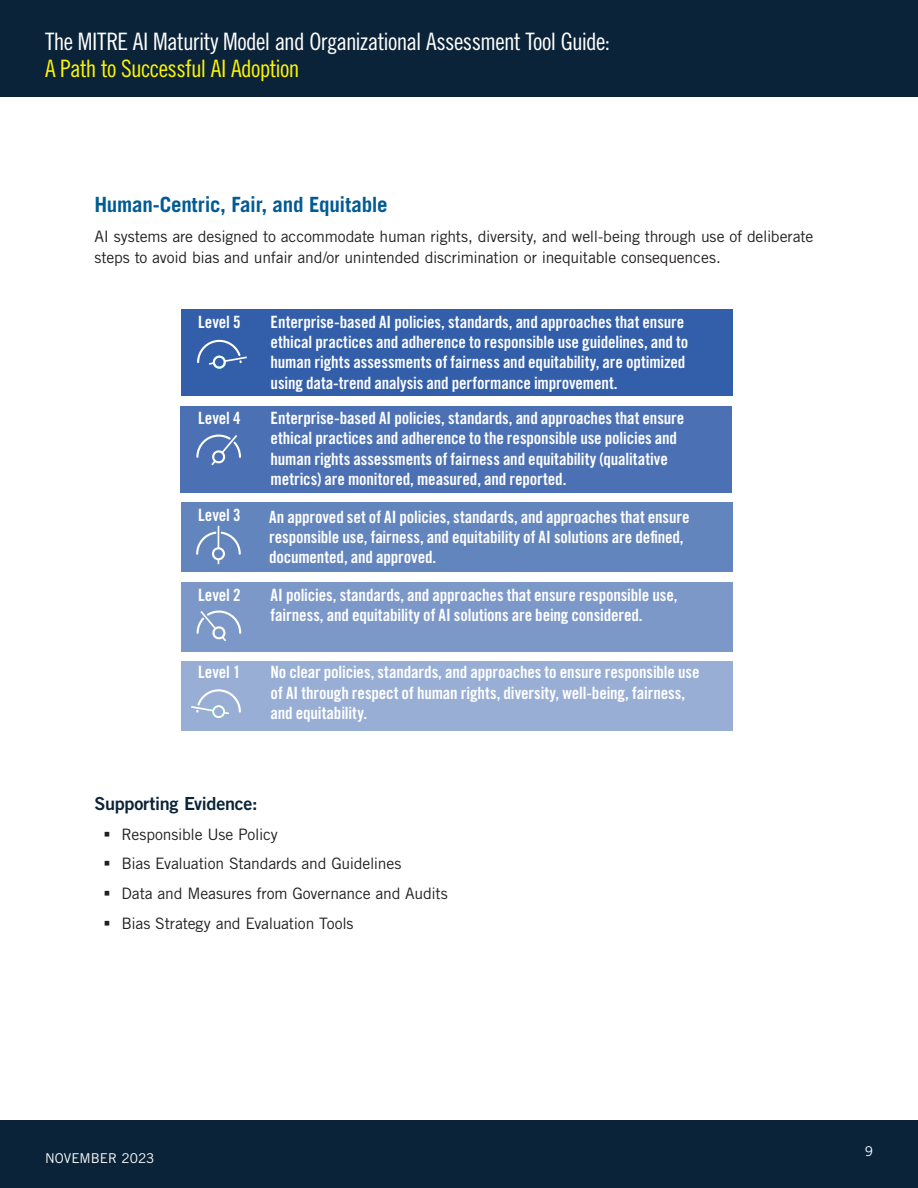
<style>
.page{position:relative;width:918px;height:1188px;background:#fff}
.page>*{position:absolute;margin:0;border:0;box-sizing:border-box;transform-origin:0 0}
.t1{font:24px "Trade Gothic LT Pro Cn 18";letter-spacing:-.03em;color:#fff}
.t2{font:24px "Trade Gothic LT Pro Cn 18";letter-spacing:-.03em;color:#fff601}
.t3{font:700 21px "Trade Gothic LT Pro";letter-spacing:-.015em;color:#005b94}
.t4{font:18px "Trade Gothic LT Pro Bd 2";letter-spacing:-.015em;color:#0b2338}
.t5{font:16.95px/20.4px "Trade Gothic LT Pro Bd Cn 20";letter-spacing:-.01em;color:#fff}
.t6{font:15.75px/29.7px "Trade Gothic LT Pro";letter-spacing:-.015em;color:#231f20}
.t7{font:13.5px "Trade Gothic LT Pro";color:#fff}
</style>
<div class="page">
<div style="left:0;top:1120px;width:918px;height:68px;background:#0b2338"></div>
<div style="left:0;top:0;width:918px;height:97px;background:#0b2338"></div>
<div style="left:181px;top:309px;width:551px;height:87px;background:#325eaa"></div>
<div style="left:181px;top:661px;width:551px;height:69px;background:#98aed4"></div>
<div style="left:180px;top:406px;width:552px;height:86px;background:#4b71b4"></div>
<div style="left:181px;top:502px;width:551px;height:70px;background:#6385be"></div>
<div style="left:181px;top:582px;width:551px;height:69px;background:#7c98c9"></div>
<svg style="left:197px;top:339px;width:50px;height:30px"></svg>
<svg style="left:196px;top:526px;width:45px;height:38px"></svg>
<svg style="left:196px;top:434px;width:45px;height:32px"></svg>
<svg style="left:191px;top:689px;width:50px;height:30px"></svg>
<svg style="left:196px;top:610px;width:46px;height:31px"></svg>
<h1 class="t1" style="left:45px;top:28px;width:567px">The MITRE AI Maturity Model and Organizational Assessment Tool Guide:</h1>
<h1 class="t2" style="left:45px;top:55px;width:256px">A Path to Successful AI Adoption</h1>
<p class="t3" style="left:94px;top:192px;width:295px">Human-Centric, Fair, and Equitable</p>
<p class="t6" style="left:94px;top:226px;width:720px;line-height:21px">AI systems are designed to accommodate human rights, diversity, and well-being through use of deliberate steps to avoid bias and unfair and/or unintended discrimination or inequitable consequences.</p>
<p class="t5" style="left:198px;top:311px;width:44px">Level 5</p>
<p class="t5" style="left:198px;top:408px;width:44px">Level 4</p>
<p class="t5" style="left:198px;top:505px;width:44px">Level 3</p>
<p class="t5" style="left:198px;top:584px;width:44px">Level 2</p>
<p class="t5" style="left:198px;top:662px;width:44px">Level 1</p>
<p class="t5" style="left:271px;top:311px;width:419px">Enterprise-based AI policies, standards, and approaches that ensure ethical practices and adherence to responsible use guidelines, and to human rights assessments of fairness and equitability, are optimized using data-trend analysis and performance improvement.</p>
<p class="t5" style="left:271px;top:408px;width:415px">Enterprise-based AI policies, standards, and approaches that ensure ethical practices and adherence to the responsible use policies and human rights assessments of fairness and equitability (qualitative metrics) are monitored, measured, and reported.</p>
<p class="t5" style="left:269px;top:506px;width:422px">An approved set of AI policies, standards, and approaches that ensure responsible use, fairness, and equitability of AI solutions are defined, documented, and approved.</p>
<p class="t5" style="left:271px;top:584px;width:408px">AI policies, standards, and approaches that ensure responsible use, fairness, and equitability of AI solutions are being considered.</p>
<p class="t5" style="left:271px;top:662px;width:431px">No clear policies, standards, and approaches to ensure responsible use of AI through respect of human rights, diversity, well-being, fairness, and equitability.</p>
<p class="t4" style="left:94px;top:792px;width:165px">Supporting Evidence:</p>
<p class="t6" style="left:122px;top:819px;width:328px">Responsible Use Policy<br>Bias Evaluation Standards and Guidelines<br>Data and Measures from Governance and Audits Bias Strategy and Evaluation Tools</p>
<p class="t7" style="left:45px;top:1150px;width:111px">NOVEMBER 2023</p>
<p class="t7" style="left:865px;top:1143px;width:10px">9</p>
</div>
